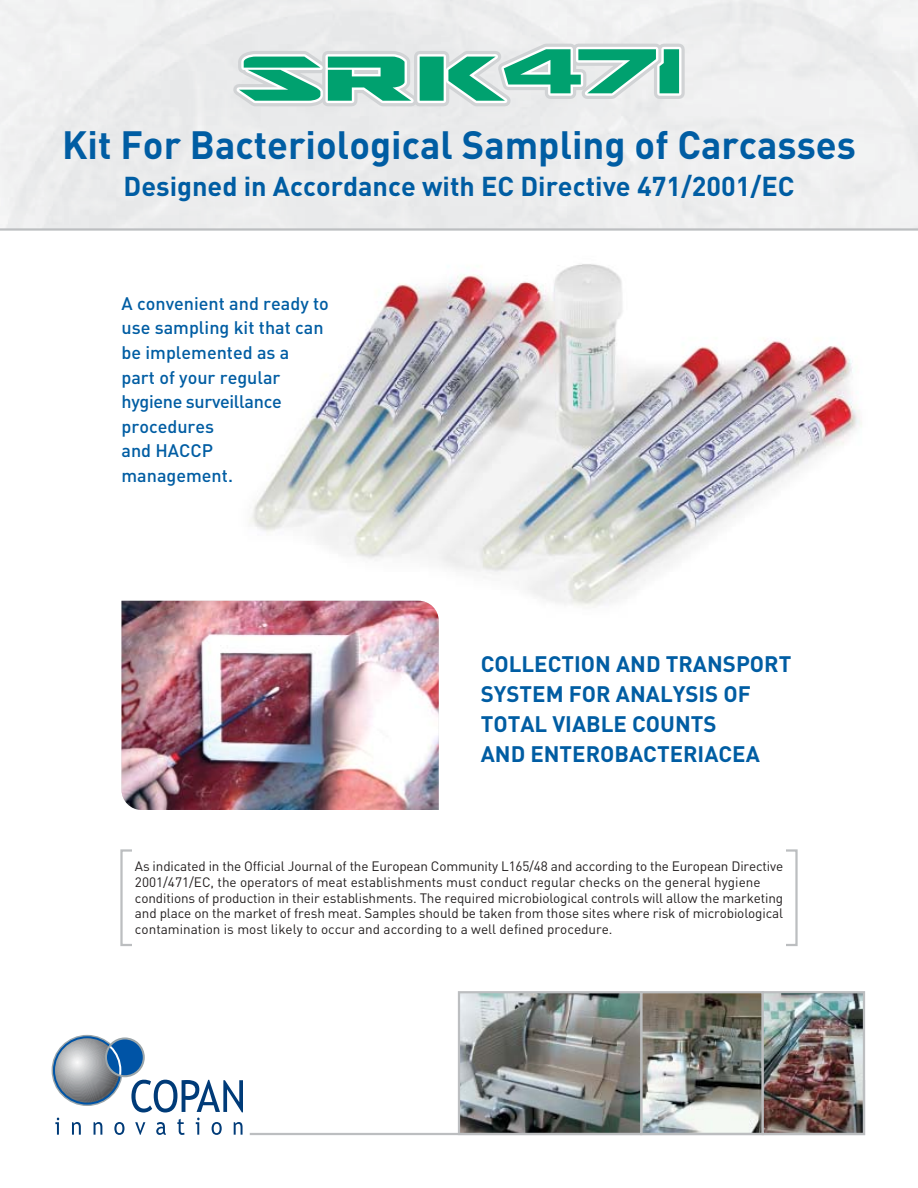
<style>
.page{position:relative;width:918px;height:1188px;background:#fff}
.page>*{position:absolute;margin:0;border:0;box-sizing:border-box;transform-origin:0 0}
.t1{font:700 39px "DIN";color:#005da3}
.t2{font:700 27px "DIN";color:#005da3}
.t3{font:700 22.2px/30.2px "DIN";color:#005da3}
.t4{font:500 18px/24.6px "DIN";color:#005da3}
.t5{font:13.5px/15.8px "DIN";letter-spacing:-.01em;color:#231f1f}
</style>
<div class="page">
<img style="left:461px;top:994px;width:401px;height:84px">
<div style="left:640px;top:991px;width:124px;height:144px;border:2px solid #bcbec0"></div>
<div style="left:762px;top:991px;width:103px;height:144px;border:2px solid #bcbec0"></div>
<div style="left:458px;top:991px;width:184px;height:144px;border:2px solid #bcbec0"></div>
<svg style="left:55px;top:1118px;width:4px;height:17px"></svg>
<svg style="left:72px;top:1122px;width:9px;height:13px"></svg>
<svg style="left:94px;top:1122px;width:8px;height:13px"></svg>
<svg style="left:114px;top:1122px;width:10px;height:13px"></svg>
<img style="left:131px;top:1078px;width:735px;height:58px">
<div style="left:106px;top:1038px;width:38px;height:38px;background:#0054a6;border-radius:50%"></div>
<svg style="left:54px;top:1037px;width:67px;height:67px"></svg>
<div style="left:105px;top:1037px;width:40px;height:40px;border:2px solid #9ca6aa;border-radius:50%"></div>
<svg style="left:199px;top:38px;width:491px;height:78px;background:#a2d3c5"></svg>
<img style="left:0;top:227px;width:918px;height:719px">
<h1 class="t1" style="left:62px;top:131px;width:795px">Kit For Bacteriological Sampling of Carcasses</h1>
<h2 class="t2" style="left:124px;top:177px;width:672px">Designed in Accordance with EC Directive 471/2001/EC</h2>
<h3 class="t4" style="left:121px;top:293px;width:209px">A convenient and ready to use sampling kit that can be implemented as a<br>part of your regular hygiene surveillance procedures<br>and HACCP management.</h3>
<h3 class="t3" style="left:481px;top:652px;width:312px">COLLECTION AND TRANSPORT<br>SYSTEM FOR ANALYSIS OF<br>TOTAL VIABLE COUNTS<br>AND ENTEROBACTERIACEA</h3>
<p class="t5" style="left:135px;top:860px;width:650px">As indicated in the Official Journal of the European Community L165/48 and according to the European Directive 2001/471/EC, the operators of meat establishments must conduct regular checks on the general hygiene conditions of production in their establishments. The required microbiological controls will allow the marketing and place on the market of fresh meat. Samples should be taken from those sites where risk of microbiological contamination is most likely to occur and according to a well defined procedure.</p>
</div>
